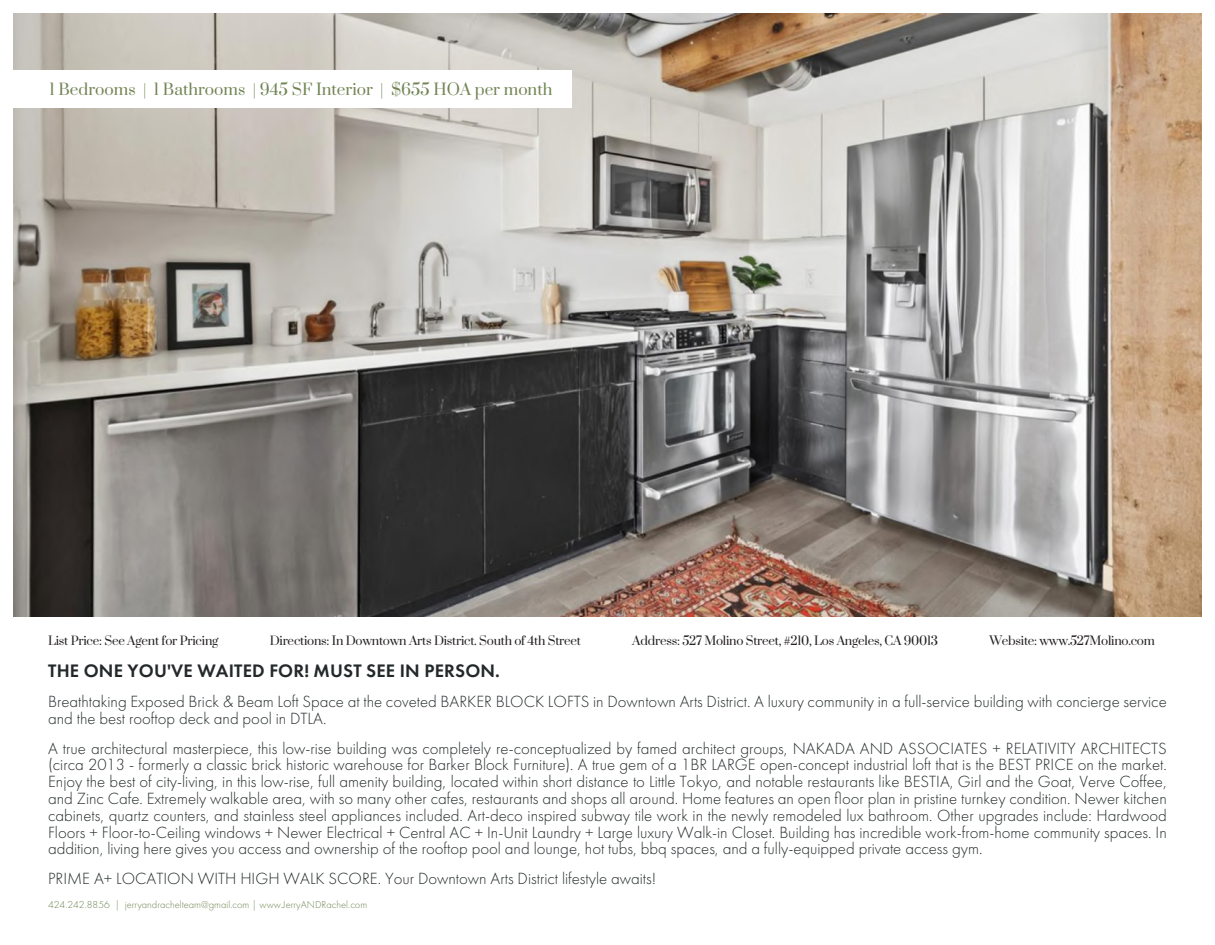
<style>
.page{position:relative;width:1215px;height:945px;background:#fff}
.page>*{position:absolute;margin:0;border:0;box-sizing:border-box;transform-origin:0 0}
.t1{font:600 18.75px "Futura PT";letter-spacing:.01em;color:#23292a}
.t2{font:300 16.8px/16.8px "Futura PT";color:#23292a}
.t3{font:15.45px "Prata";color:#718554}
.t4{font:11.7px "Prata";letter-spacing:-.02em;color:#241f1f}
.t5{font:300 10.5px "Futura PT";color:#718554}
</style>
<div class="page">
<img style="left:14px;top:14px;width:1188px;height:602px">
<div style="left:0;top:70px;width:572px;height:38px;background:#fff"></div>
<p class="t3" style="left:49px;top:80px;width:504px">1 Bedrooms | 1 Bathrooms | 945 SF Interior | $655 HOA per month</p>
<p class="t4" style="left:48px;top:633px;width:172px">List Price: See Agent for Pricing</p>
<p class="t4" style="left:270px;top:633px;width:313px">Directions: In Downtown Arts District. South of 4th Street</p>
<p class="t4" style="left:632px;top:633px;width:307px">Address: 527 Molino Street, #210, Los Angeles, CA 90013</p>
<p class="t4" style="left:989px;top:633px;width:167px">Website: www.527Molino.com</p>
<p class="t1" style="left:48px;top:663px;width:453px">THE ONE YOU'VE WAITED FOR! MUST SEE IN PERSON.</p>
<p class="t2" style="left:48px;top:694px;width:1120px">Breathtaking Exposed Brick &amp; Beam Loft Space at the coveted BARKER BLOCK LOFTS in Downtown Arts District. A luxury community in a full-service building with concierge service and the best rooftop deck and pool in DTLA.</p>
<p class="t2" style="left:48px;top:741px;width:1120px;text-align:justify">A true architectural masterpiece, this low-rise building was completely re-conceptualized by famed architect groups, NAKADA AND ASSOCIATES + RELATIVITY ARCHITECTS (circa 2013 - formerly a classic brick historic warehouse for Barker Block Furniture). A true gem of a 1BR LARGE open-concept industrial loft that is the BEST PRICE on the market.<br>Enjoy the best of city-living, in this low-rise, full amenity building, located within short distance to Little Tokyo, and notable restaurants like BESTIA, Girl and the Goat, Verve Coffee, and Zinc Cafe. Extremely walkable area, with so many other cafes, restaurants and shops all around. Home features an open floor plan in pristine turnkey condition. Newer kitchen cabinets, quartz counters, and stainless steel appliances included. Art-deco inspired subway tile work in the newly remodeled lux bathroom. Other upgrades include: Hardwood Floors + Floor-to-Ceiling windows + Newer Electrical + Central AC + In-Unit Laundry + Large luxury Walk-in Closet. Building has incredible work-from-home community spaces. In addition, living here gives you access and ownership of the rooftop pool and lounge, hot tubs, bbq spaces, and a fully-equipped private access gym.</p>
<p class="t2" style="left:48px;top:872px;width:610px">PRIME A+ LOCATION WITH HIGH WALK SCORE. Your Downtown Arts District lifestyle awaits!</p>
<p class="t5" style="left:48px;top:899px;width:321px">424.242.8856 | jerryandrachelteam@gmail.com | www.JerryANDRachel.com</p>
</div>
